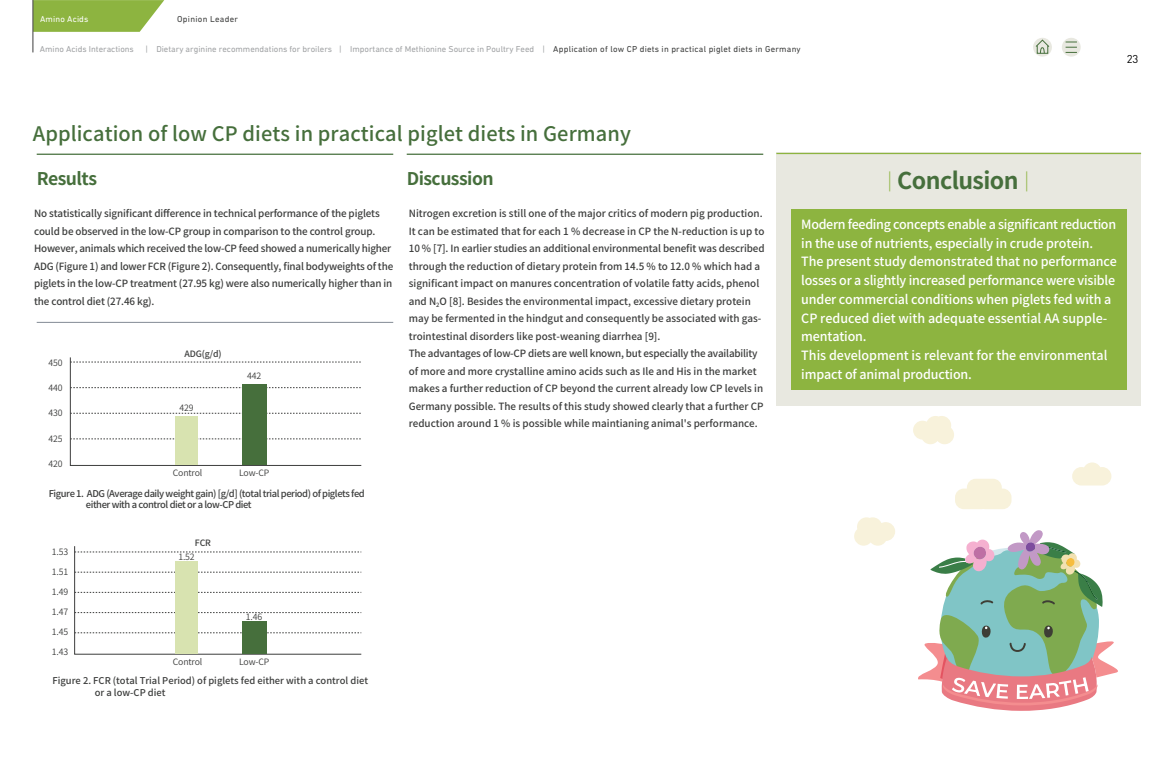
<style>
.page{position:relative;width:1170px;height:780px;background:#fff}
.page>*{position:absolute;margin:0;border:0;box-sizing:border-box;transform-origin:0 0}
.t1{font:700 23.12px "Noto Sans CJ Kkr";letter-spacing:-.025em;color:#466f3c}
.t2{font:500 20px "Noto Sans CJ Kkr";letter-spacing:.005em;color:#466f3c}
.t3{font:700 17.5px "Noto Sans CJ Kkr";letter-spacing:-.03em;color:#466f3c}
.t4{font:500 12.75px/18.8px "Noto Sans CJ Kkr";letter-spacing:-.01em;color:#fff}
.t5{font:11.25px "DIN Pro";color:#030303}
.t6{font:500 10px/17.5px "Noto Sans CJ Kkr";color:#3c3d3c}
.t7{font:500 9.38px/11.2px "Noto Sans CJ Kkr";letter-spacing:-.045em;color:#3c3d3c}
.t8{font:500 9.38px/11.2px "Noto Sans CJ Kkr";color:#3c3d3c}
.t9{font:8.75px "DIN Next Rounded LT Pro";letter-spacing:.025em;color:#3c3d3c}
.t10{font:600 8.75px "Noto Sans CJ Kkr";letter-spacing:-.015em;color:#3c3d3c}
.t11{font:8.75px "DIN Next Rounded LT Pro";color:#a0a2a4}
.t12{font:500 8.75px "Noto Sans CJ Kkr";letter-spacing:-.015em;color:#3c3d3c}
.t13{font:8.75px "DIN Next Rounded LT Pro";letter-spacing:.015em;color:#fff}
.s1{color:#a0a2a4}
.s2{font-weight:300;font-size:20px;color:#8db440}
</style>
<div class="page">
<svg style="left:34px;top:0;width:130px;height:32px;background:#98bb52"></svg>
<hr style="left:33px;top:0;width:1px;height:52px;background:#3c3d3c">
<hr style="left:37px;top:154px;width:356px;height:1px;background:#466f3c">
<hr style="left:406px;top:154px;width:357px;height:1px;background:#466f3c">
<hr style="left:37px;top:322px;width:356px;height:1px;background:#828a95">
<svg style="left:74px;top:546px;width:287px;height:108px"></svg>
<svg style="left:70px;top:357px;width:291px;height:108px"></svg>
<div style="left:175px;top:416px;width:23px;height:49px;background:#d8e3b0"></div>
<div style="left:242px;top:385px;width:24px;height:80px;background:#466f3c"></div>
<div style="left:175px;top:561px;width:23px;height:92px;background:#d8e3b0"></div>
<div style="left:242px;top:621px;width:24px;height:32px;background:#466f3c"></div>
<div style="left:776px;top:152px;width:364px;height:254px;background:#e8e8e0"></div>
<hr style="left:776px;top:153px;width:364px;height:1px;background:#8db440">
<div style="left:791px;top:209px;width:335px;height:181px;background:#8db440"></div>
<svg style="left:955px;top:479px;width:56px;height:30px"></svg>
<svg style="left:1072px;top:462px;width:39px;height:23px"></svg>
<svg style="left:913px;top:416px;width:41px;height:28px"></svg>
<svg style="left:854px;top:517px;width:41px;height:28px"></svg>
<svg style="left:918px;top:530px;width:200px;height:181px"></svg>
<svg style="left:1032px;top:38px;width:19px;height:19px"></svg>
<svg style="left:1061px;top:38px;width:19px;height:19px"></svg>
<svg style="left:1035px;top:40px;width:14px;height:14px"></svg>
<svg style="left:1065px;top:42px;width:11px;height:11px"></svg>
<p class="t9" style="left:177px;top:14px;width:62px">Opinion Leader</p>
<p class="t13" style="left:40px;top:14px;width:50px">Amino Acids</p>
<p class="t11" style="left:40px;top:44px;width:96px">Amino Acids Interactions</p>
<p class="t11" style="left:156px;top:44px;width:177px">Dietary arginine recommendations for broilers</p>
<p class="t11" style="left:145px;top:44px;width:4px">|</p>
<p class="t9" style="left:339px;top:44px;width:463px"><span class="s1">| Importance of Methionine Source in Poultry Feed |</span> Application of low CP diets in practical piglet diets in Germany</p>
<p class="t5" style="left:1126px;top:51px;width:13px">23</p>
<h2 class="t2" style="left:33px;top:122px;width:599px">Application of low CP diets in practical piglet diets in Germany</h2>
<h3 class="t3" style="left:37px;top:169px;width:62px">Results</h3>
<h3 class="t3" style="left:406px;top:169px;width:88px">Discussion</h3>
<p class="t6" style="left:34px;top:205px;width:360px">No statistically significant difference in technical performance of the piglets could be observed in the low-CP group in comparison to the control group.<br>However, animals which received the low-CP feed showed a numerically higher ADG (Figure 1) and lower FCR (Figure 2). Consequently, final bodyweights of the piglets in the low-CP treatment (27.95 kg) were also numerically higher than in the control diet (27.46 kg).</p>
<p class="t6" style="left:409px;top:205px;width:357px">Nitrogen excretion is still one of the major critics of modern pig production.<br>It can be estimated that for each 1 % decrease in CP the N-reduction is up to 10 % [7]. In earlier studies an additional environmental benefit was described through the reduction of dietary protein from 14.5 % to 12.0 % which had a significant impact on manures concentration of volatile fatty acids, phenol and N<sub>2</sub>O [8]. Besides the environmental impact, excessive dietary protein may be fermented in the hindgut and consequently be associated with gas&shy;trointestinal disorders like post-weaning diarrhea [9].<br>The advantages of low-CP diets are well known, but especially the availability of more and more crystalline amino acids such as Ile and His in the market makes a further reduction of CP beyond the current already low CP levels in Germany possible. The results of this study showed clearly that a further CP reduction around 1 % is possible while maintianing animal's performance.</p>
<p class="t12" style="left:184px;top:349px;width:38px">ADG(g/d)</p>
<p class="t10" style="left:49px;top:358px;width:16px">450</p>
<p class="t10" style="left:49px;top:383px;width:16px">440</p>
<p class="t10" style="left:49px;top:408px;width:16px">430</p>
<p class="t10" style="left:49px;top:433px;width:16px">425</p>
<p class="t10" style="left:49px;top:458px;width:16px">420</p>
<p class="t10" style="left:247px;top:371px;width:16px">442</p>
<p class="t10" style="left:179px;top:403px;width:16px">429</p>
<p class="t10" style="left:173px;top:468px;width:31px">Control</p>
<p class="t10" style="left:239px;top:468px;width:32px">Low-CP</p>
<p class="t7" style="left:86px;top:487px;width:280px;text-indent:-37px">Figure 1. ADG (Average daily weight gain) [g/d] (total trial period) of piglets fed either with a control diet or a low-CP diet</p>
<p class="t10" style="left:52px;top:546px;width:18px">1.53</p>
<p class="t10" style="left:52px;top:567px;width:18px">1.51</p>
<p class="t10" style="left:52px;top:587px;width:18px">1.49</p>
<p class="t10" style="left:52px;top:607px;width:18px">1.47</p>
<p class="t10" style="left:52px;top:647px;width:18px">1.43</p>
<p class="t10" style="left:52px;top:627px;width:18px">1.45</p>
<p class="t12" style="left:195px;top:538px;width:18px">FCR</p>
<p class="t10" style="left:178px;top:552px;width:18px">1.52</p>
<p class="t10" style="left:246px;top:611px;width:18px">1.46</p>
<p class="t10" style="left:173px;top:656px;width:31px">Control</p>
<p class="t10" style="left:239px;top:656px;width:32px">Low-CP</p>
<p class="t8" style="left:95px;top:675px;width:275px;text-indent:-42px">Figure 2. FCR (total Trial Period) of piglets fed either with a control diet or a low-CP diet</p>
<h1 class="t1" style="left:879px;top:168px;width:158px"><span class="s2">│</span>Conclusion<span class="s2">│</span></h1>
<p class="t4" style="left:801px;top:215px;width:317px">Modern feeding concepts enable a significant reduction in the use of nutrients, especially in crude protein.<br>The present study demonstrated that no performance losses or a slightly increased performance were visible under commercial conditions when piglets fed with a CP reduced diet with adequate essential AA supple&shy;mentation.<br>This development is relevant for the environmental impact of animal production.</p>
</div>
